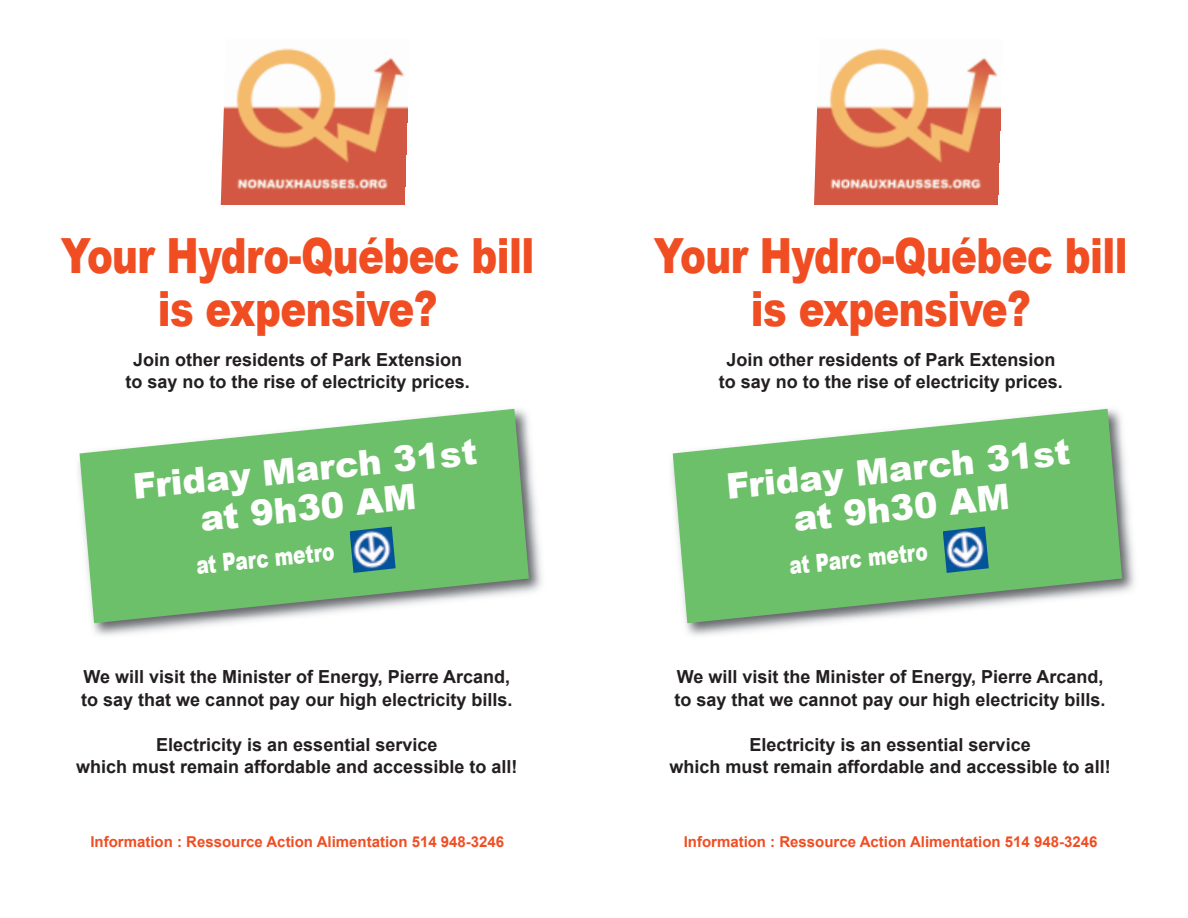
<style>
.page{position:relative;width:1188px;height:918px;background:#fff}
.page>*{position:absolute;margin:0;border:0;box-sizing:border-box;transform-origin:0 0}
.t1{font:900 48.45px/52.9px "Arial";letter-spacing:-.015em;color:#f04d22;text-align:center;scale:.8 1}
.t2{font:900 35.25px/38.7px "Arial";color:#fff;text-align:center}
.t3{font:900 24.75px "Arial";color:#fff;scale:.75 1}
.t4{font:700 18px/22.5px "Arial";color:#231f20;text-align:center}
.t5{font:700 15px "Arial";color:#f04d22}
</style>
<div class="page">
<img style="left:78px;top:408px;width:464px;height:228px">
<svg style="left:80px;top:409px;width:449px;height:214px;fill:#6dc06a"></svg>
<img style="left:220px;top:48px;width:188px;height:157px">
<img style="left:350px;top:527px;width:46px;height:46px">
<img style="left:671px;top:408px;width:464px;height:228px">
<svg style="left:673px;top:409px;width:449px;height:214px;fill:#6dc06a"></svg>
<img style="left:814px;top:48px;width:187px;height:157px">
<img style="left:943px;top:527px;width:46px;height:46px">
<h1 class="t1" style="left:61px;top:227px;width:594px">Your Hydro-Québec bill is expensive?</h1>
<p class="t4" style="left:126px;top:348px;width:346px">Join other residents of Park Extension to say no to the rise of electricity prices.</p>
<h2 class="t2" style="left:131px;top:466px;width:347px;rotate:-6deg">Friday March 31st at 9h30 AM</h2>
<h3 class="t3" style="left:194px;top:547px;width:187px;rotate:-6deg">at Parc metro</h3>
<p class="t4" style="left:81px;top:666px;width:433px;text-align:left">We will visit the Minister of Energy, Pierre Arcand, to say that we cannot pay our high electricity bills.</p>
<p class="t4" style="left:76px;top:733px;width:443px">Electricity is an essential service<br>which must remain affordable and accessible to all!</p>
<p class="t5" style="left:90px;top:833px;width:415px">Information : Ressource Action Alimentation 514 948-3246</p>
<h1 class="t1" style="left:654px;top:227px;width:594px">Your Hydro-Québec bill is expensive?</h1>
<p class="t4" style="left:719px;top:348px;width:346px">Join other residents of Park Extension to say no to the rise of electricity prices.</p>
<h2 class="t2" style="left:724px;top:466px;width:347px;rotate:-6deg">Friday March 31st at 9h30 AM</h2>
<h3 class="t3" style="left:787px;top:547px;width:187px;rotate:-6deg">at Parc metro</h3>
<p class="t4" style="left:675px;top:666px;width:433px;text-align:left">We will visit the Minister of Energy, Pierre Arcand, to say that we cannot pay our high electricity bills.</p>
<p class="t4" style="left:670px;top:733px;width:443px">Electricity is an essential service<br>which must remain affordable and accessible to all!</p>
<p class="t5" style="left:684px;top:833px;width:415px">Information : Ressource Action Alimentation 514 948-3246</p>
</div>
